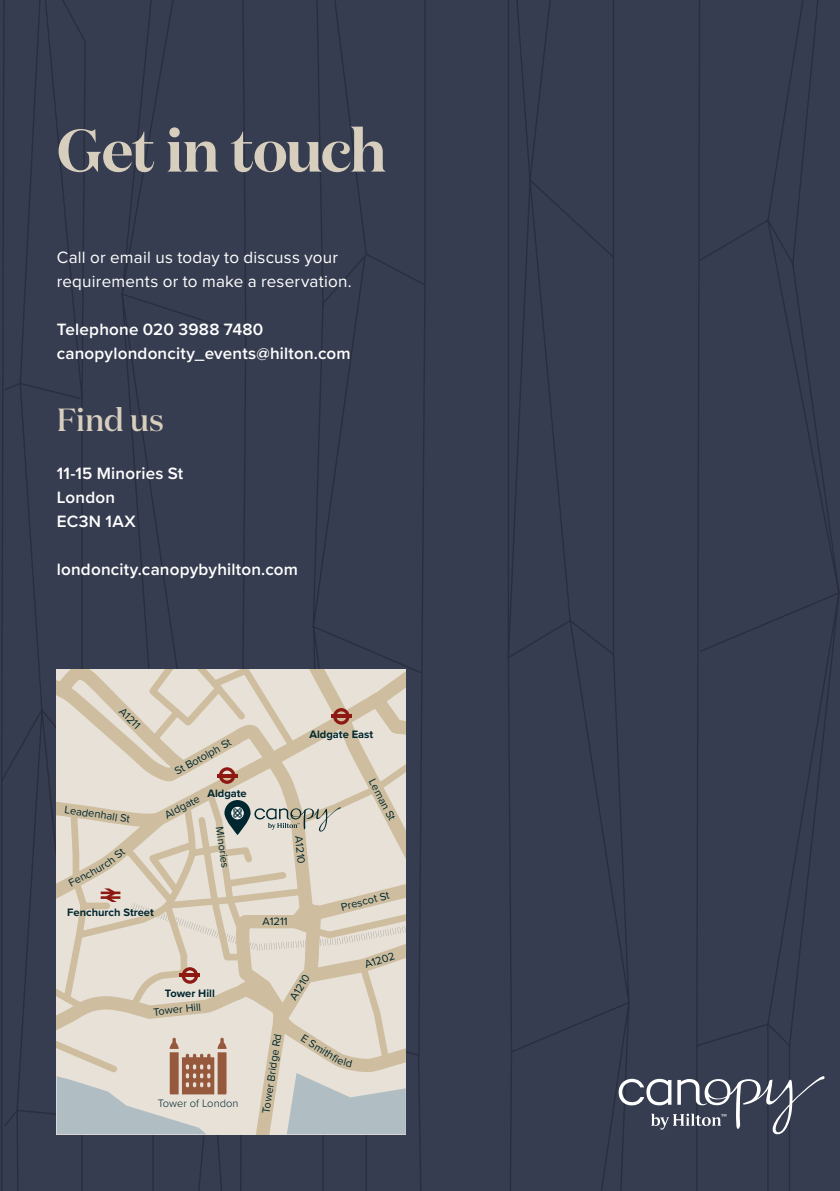
<style>
.page{position:relative;width:840px;height:1191px;background:#fff}
.page>*{position:absolute;margin:0;border:0;box-sizing:border-box;transform-origin:0 0}
.t1{font:600 60px "Test Domaine Display";letter-spacing:-.02em;color:#d7cebe}
.t2{font:500 32px "Test Domaine Display";letter-spacing:-.005em;color:#d7cebe}
.t3{font:600 17px/24px "Proxima Nova";letter-spacing:.015em;color:#fff}
.t4{font:17px/24px "Proxima Nova";letter-spacing:.015em;color:#fff}
.t5{font:700 11.2px "Proxima Nova";color:#00272f}
.t6{font:11.2px "Proxima Nova";color:#00272f}
.t7{font:300 11.2px "Proxima Nova";color:#00272f}
.t8{font:11px "Proxima Nova";color:#00272f}
.s1{font-size:11.2px}
.s2{font-size:11px}
</style>
<div class="page">
<div style="left:0;top:0;width:839px;height:1191px;background:#363d50"></div>
<svg style="left:618px;top:1076px;width:206px;height:58px;background:#565c6c"></svg>
<svg style="left:57px;top:669px;width:348px;height:465px;background:#dcd5c8"></svg>
<svg style="left:358px;top:681px;width:47px;height:66px;background:#ddd3c1"></svg>
<svg style="left:219px;top:767px;width:16px;height:17px"></svg>
<hr style="left:216px;top:774px;width:21px;height:3px;background:#8e1913">
<svg style="left:333px;top:708px;width:16px;height:16px"></svg>
<hr style="left:331px;top:714px;width:20px;height:4px;background:#8e1913">
<div style="left:224px;top:800px;width:26px;height:35px;background:#00272f;border-radius:13px"></div>
<svg style="left:57px;top:1037px;width:169px;height:97px;background:#cdc6be"></svg>
<svg style="left:118px;top:706px;width:23px;height:23px"></svg>
<svg style="left:65px;top:806px;width:340px;height:215px;background:#dbd2c2"></svg>
<svg style="left:301px;top:1034px;width:8px;height:9px"></svg>
<svg style="left:326px;top:1050px;width:26px;height:17px"></svg>
<svg style="left:272px;top:1034px;width:9px;height:21px"></svg>
<h1 class="t1" style="left:57px;top:112px;width:331px">Get in touch</h1>
<p class="t4" style="left:57px;top:244px;width:296px">Call or email us today to discuss your requirements or to make a reservation.</p>
<p class="t3" style="left:57px;top:317px;width:295px">Telephone 020 3988 7480 canopylondoncity_events@hilton.com</p>
<h2 class="t2" style="left:57px;top:399px;width:109px">Find us</h2>
<p class="t3" style="left:57px;top:461px;width:128px">11-15 Minories St<br>London<br>EC3N 1AX</p>
<p class="t3" style="left:57px;top:557px;width:242px">londoncity.canopybyhilton.com</p>
<p class="t8" style="left:71px;top:802px;width:26px;rotate:8deg">eade</p>
<p class="t8" style="left:96px;top:805px;width:25px;rotate:9deg"><span class="s1">n</span>ha<span class="s1">l</span>l</p>
<p class="t6" style="left:171px;top:764px;width:64px;rotate:-29deg">St Bo<span class="s2">t</span>ol<span class="s2">ph</span> St</p>
<p class="t5" style="left:207px;top:784px;width:41px">Aldgate</p>
<p class="t8" style="left:161px;top:808px;width:39px;rotate:-28deg"><span class="s1">A</span>ldgate</p>
<p class="t5" style="left:309px;top:725px;width:65px">Aldgate East</p>
<p class="t8" style="left:379px;top:776px;width:47px;rotate:62deg">Leman St</p>
<p class="t5" style="left:67px;top:903px;width:88px">Fenchurch Street</p>
<p class="t8" style="left:228px;top:825px;width:43px;rotate:82deg">Minories</p>
<p class="t5" style="left:165px;top:984px;width:51px">Tower Hill</p>
<p class="t6" style="left:152px;top:1003px;width:49px;rotate:-6deg">T<span class="s2">ow</span>er Hi<span class="s2">l</span>l</p>
<p class="t7" style="left:158px;top:1095px;width:82px">Tower of London</p>
<p class="t8" style="left:307px;top:842px;width:22px;rotate:84deg">1<span class="s1">2</span>1<span class="s1">0</span></p>
<p class="t6" style="left:262px;top:913px;width:27px">A1211</p>
<p class="t8" style="left:285px;top:995px;width:30px;rotate:-59deg">A1210</p>
<p class="t8" style="left:339px;top:899px;width:51px;rotate:-14deg">Prescot St</p>
<p class="t8" style="left:362px;top:957px;width:32px;rotate:-19deg"><span class="s1">A</span>1202</p>
<p class="t6" style="left:263px;top:1073px;width:20px;rotate:-82deg">ri<span class="s2">d</span>g</p>
<p class="t6" style="left:257px;top:1111px;width:41px;rotate:-81deg">T<span class="s2">ow</span>er B</p>
<p class="t8" style="left:314px;top:1035px;width:23px;rotate:32deg">Sm<span class="s1">i</span>t</p>
</div>
